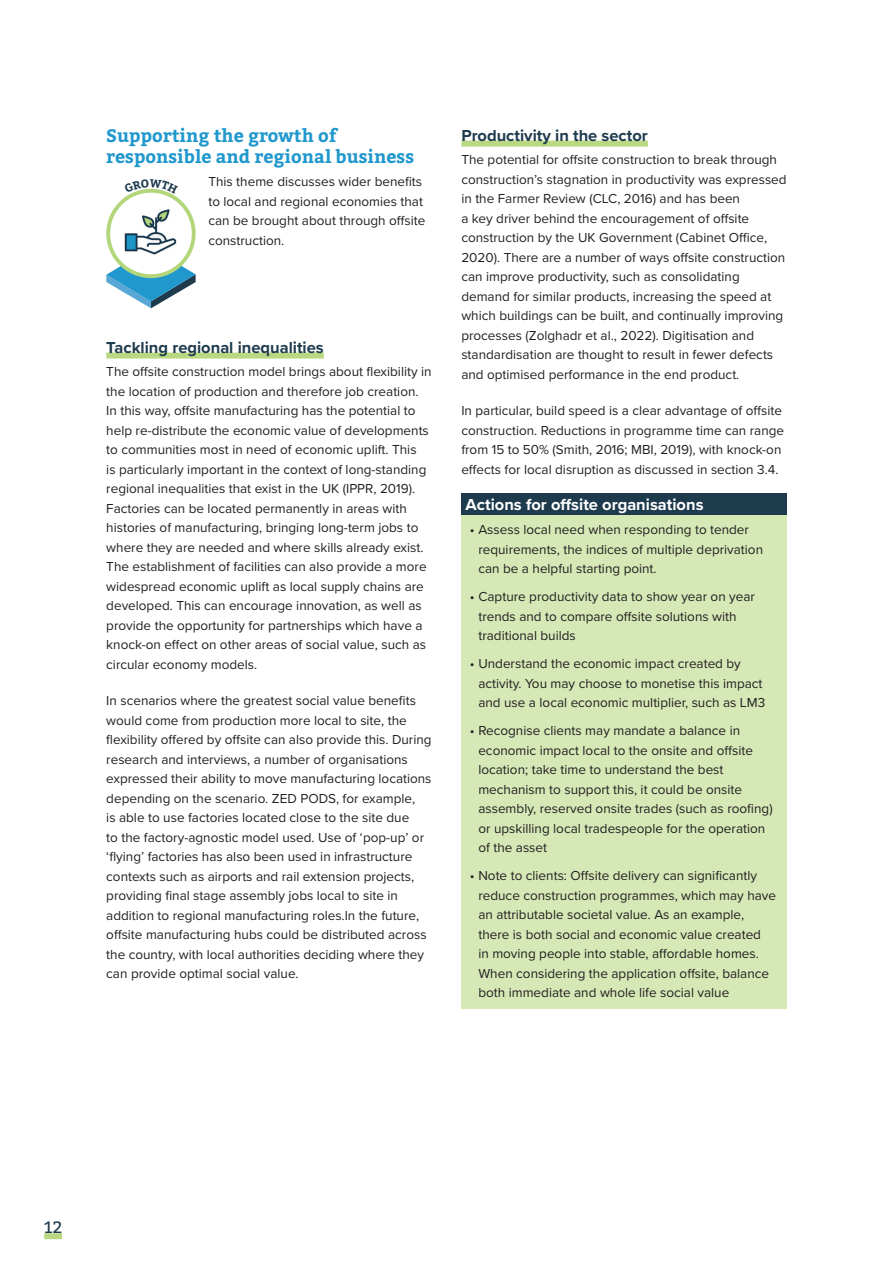
<style>
.page{position:relative;width:893px;height:1263px;background:#fff}
.page>*{position:absolute;margin:0;border:0;box-sizing:border-box;transform-origin:0 0}
.Heading_1{font:700 18px/21px "Bitter";color:#2098cd}
.Heading_4{font:700 16.5px "Proxima Nova";color:#1e3b4d}
.Actions_for_Offsite{font:700 16.5px "Proxima Nova";color:#fff}
.t1{font:16.5px "Bitter";color:#1e3b4d}
.Body_Text{font:13.5px/19.5px "Proxima Nova";color:#231f20}
</style>
<div class="page">
<div style="left:44px;top:1233px;width:18px;height:6px;background:#b9d881"></div>
<div style="left:106px;top:353px;width:218px;height:6px;background:#b9d881"></div>
<div style="left:461px;top:141px;width:187px;height:6px;background:#b9d881"></div>
<div style="left:461px;top:493px;width:326px;height:25px;background:#1e3b4d"></div>
<div style="left:461px;top:515px;width:326px;height:69px;background:#d6e8b6"></div>
<div style="left:461px;top:582px;width:326px;height:69px;background:#d6e8b6"></div>
<div style="left:461px;top:649px;width:326px;height:69px;background:#d6e8b6"></div>
<div style="left:461px;top:716px;width:326px;height:147px;background:#d6e8b6"></div>
<div style="left:461px;top:861px;width:326px;height:147px;background:#d6e8b6"></div>
<svg style="left:106px;top:188px;width:90px;height:120px"></svg>
<p class="Heading_1" style="left:106px;top:125px;width:309px">Supporting the growth of responsible and regional business</p>
<p class="Body_Text" style="left:208px;top:171px;width:219px">This theme discusses wider benefits to local and regional economies that can be brought about through offsite construction.</p>
<p class="Heading_4" style="left:106px;top:335px;width:219px">Tackling regional inequalities</p>
<p class="Body_Text" style="left:106px;top:361px;width:327px">The offsite construction model brings about flexibility in the location of production and therefore job creation.<br>In this way, offsite manufacturing has the potential to help re-distribute the economic value of developments to communities most in need of economic uplift. This<br>is particularly important in the context of long-standing regional inequalities that exist in the UK (IPPR, 2019).<br>Factories can be located permanently in areas with histories of manufacturing, bringing long-term jobs to where they are needed and where skills already exist.<br>The establishment of facilities can also provide a more widespread economic uplift as local supply chains are developed. This can encourage innovation, as well as provide the opportunity for partnerships which have a knock-on effect on other areas of social value, such as circular economy models.</p>
<p class="Body_Text" style="left:106px;top:690px;width:327px">In scenarios where the greatest social value benefits would come from production more local to site, the flexibility offered by offsite can also provide this. During research and interviews, a number of organisations expressed their ability to move manufacturing locations depending on the scenario. ZED PODS, for example,<br>is able to use factories located close to the site due<br>to the factory-agnostic model used. Use of ‘pop-up’ or ‘flying’ factories has also been used in infrastructure contexts such as airports and rail extension projects, providing final stage assembly jobs local to site in addition to regional manufacturing roles.In the future, offsite manufacturing hubs could be distributed across the country, with local authorities deciding where they can provide optimal social value.</p>
<p class="Heading_4" style="left:461px;top:123px;width:188px">Productivity in the sector</p>
<p class="Body_Text" style="left:461px;top:150px;width:327px">The potential for offsite construction to break through construction’s stagnation in productivity was expressed in the Farmer Review (CLC, 2016) and has been<br>a key driver behind the encouragement of offsite construction by the UK Government (Cabinet Office, 2020). There are a number of ways offsite construction can improve productivity, such as consolidating demand for similar products, increasing the speed at which buildings can be built, and continually improving processes (Zolghadr et al., 2022). Digitisation and standardisation are thought to result in fewer defects and optimised performance in the end product.</p>
<p class="Body_Text" style="left:461px;top:401px;width:324px">In particular, build speed is a clear advantage of offsite construction. Reductions in programme time can range from 15 to 50% (Smith, 2016; MBI, 2019), with knock-on effects for local disruption as discussed in section 3.4.</p>
<p class="Actions_for_Offsite" style="left:466px;top:493px;width:239px">Actions for offsite organisations</p>
<p class="Body_Text" style="left:478px;top:519px;width:286px;text-indent:-9px">• Assess local need when responding to tender requirements, the indices of multiple deprivation can be a helpful starting point.</p>
<p class="Body_Text" style="left:478px;top:586px;width:278px;text-indent:-9px">• Capture productivity data to show year on year trends and to compare offsite solutions with traditional builds</p>
<p class="Body_Text" style="left:478px;top:653px;width:288px;text-indent:-9px">• Understand the economic impact created by activity. You may choose to monetise this impact and use a local economic multiplier, such as LM3</p>
<p class="Body_Text" style="left:478px;top:720px;width:296px;text-indent:-9px">• Recognise clients may mandate a balance in economic impact local to the onsite and offsite location; take time to understand the best mechanism to support this, it could be onsite assembly, reserved onsite trades (such as roofing) or upskilling local tradespeople for the operation of the asset</p>
<p class="Body_Text" style="left:478px;top:865px;width:299px;text-indent:-9px">• Note to clients: Offsite delivery can significantly reduce construction programmes, which may have an attributable societal value. As an example, there is both social and economic value created<br>in moving people into stable, affordable homes.<br>When considering the application offsite, balance both immediate and whole life social value</p>
<p class="t1" style="left:44px;top:1217px;width:19px">12</p>
</div>
